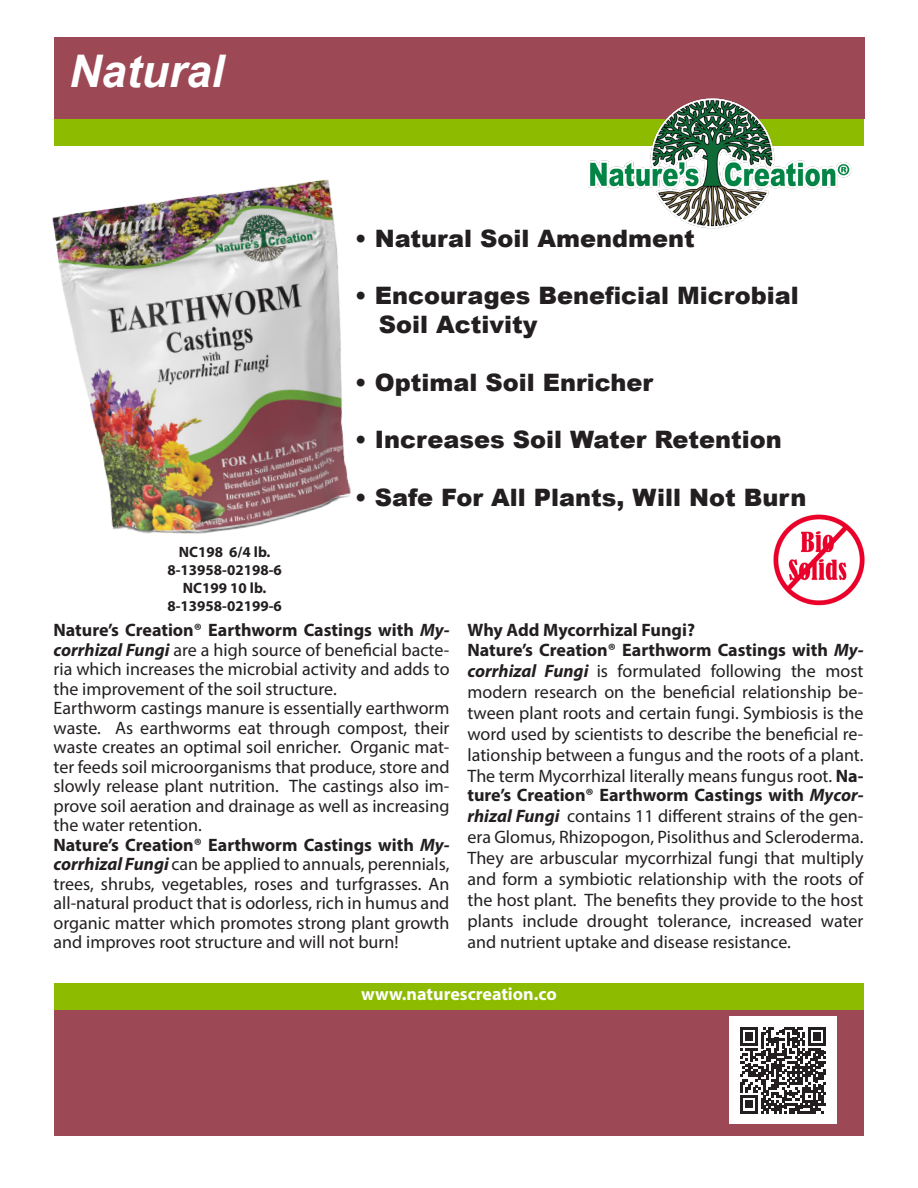
<style>
.page{position:relative;width:918px;height:1188px;background:#fff}
.page>*{position:absolute;margin:0;border:0;box-sizing:border-box;transform-origin:0 0}
.t1{font:italic 700 45px "Arial";color:#fff}
.t2{font:900 24px "Arial";color:#231f20}
.t3{font:18px/19.5px "Myriad Pro";color:#231f20;text-align:justify}
.t4{font:700 18px "Myriad Pro";color:#231f20}
.t5{font:700 18px "Myriad Pro";color:#fff}
.t6{font:700 15px "Myriad Pro";color:#231f20}
.s1{font-weight:700}
.s2{font-weight:700;font-style:italic}
</style>
<div class="page">
<div style="left:54px;top:1009px;width:810px;height:127px;background:#9d4855"></div>
<img style="left:773px;top:514px;width:92px;height:92px">
<div style="left:54px;top:119px;width:810px;height:27px;background:#8dbb00"></div>
<div style="left:54px;top:37px;width:810px;height:82px;background:#9d4855"></div>
<div style="left:54px;top:983px;width:810px;height:27px;background:#8dbb00"></div>
<div style="left:729px;top:1017px;width:108px;height:107px;background:#fff"></div>
<svg style="left:740px;top:1027px;width:86px;height:86px"></svg>
<img style="left:588px;top:98px;width:264px;height:131px">
<img style="left:52px;top:180px;width:299px;height:354px">
<p class="t1" style="left:69px;top:42px;width:157px">Natural</p>
<p class="t6" style="left:179px;top:542px;width:93px">NC198 6/4 lb.</p>
<p class="t6" style="left:167px;top:560px;width:116px">8-13958-02198-6</p>
<p class="t6" style="left:183px;top:578px;width:85px">NC199 10 lb.</p>
<p class="t6" style="left:167px;top:596px;width:116px">8-13958-02199-6</p>
<p class="t2" style="left:355px;top:221px;width:341px">• Natural Soil Amendment</p>
<p class="t2" style="left:355px;top:278px;width:445px">• Encourages Beneficial Microbial</p>
<p class="t2" style="left:379px;top:307px;width:160px">Soil Activity</p>
<p class="t2" style="left:355px;top:365px;width:300px">• Optimal Soil Enricher</p>
<p class="t2" style="left:355px;top:422px;width:428px">• Increases Soil Water Retention</p>
<p class="t2" style="left:355px;top:480px;width:453px">• Safe For All Plants, Will Not Burn</p>
<p class="t3" style="left:54px;top:620px;width:398px"><span class="s1">Nature’s Creation® Earthworm Castings with</span> <span class="s2">My&shy;corrhizal Fungi</span> are a high source of beneficial bacte&shy;ria which increases the microbial activity and adds to the improvement of the soil structure.</p>
<p class="t3" style="left:54px;top:698px;width:398px">Earthworm castings manure is essentially earthworm waste. As earthworms eat through compost, their waste creates an optimal soil enricher. Organic mat&shy;ter feeds soil microorganisms that produce, store and slowly release plant nutrition. The castings also im&shy;prove soil aeration and drainage as well as increasing the water retention.</p>
<p class="t3" style="left:54px;top:834px;width:398px"><span class="s1">Nature’s Creation® Earthworm Castings with</span> <span class="s2">My&shy;corrhizal Fungi</span> can be applied to annuals, perennials, trees, shrubs, vegetables, roses and turfgrasses. An all-natural product that is odorless, rich in humus and organic matter which promotes strong plant growth and improves root structure and will not burn!</p>
<p class="t4" style="left:468px;top:618px;width:229px">Why Add Mycorrhizal Fungi?</p>
<p class="t3" style="left:468px;top:639px;width:398px;line-height:20.9px"><span class="s1">Nature’s Creation® Earthworm Castings with</span> <span class="s2">My&shy;corrhizal Fungi</span> is formulated following the most modern research on the beneficial relationship be&shy;tween plant roots and certain fungi. Symbiosis is the word used by scientists to describe the beneficial re&shy;lationship between a fungus and the roots of a plant.<br>The term Mycorrhizal literally means fungus root. <span class="s1">Na&shy;ture’s Creation® Earthworm Castings with</span> <span class="s2">Mycor&shy;rhizal Fungi</span> contains 11 different strains of the gen&shy;era Glomus, Rhizopogon, Pisolithus and Scleroderma.<br>They are arbuscular mycorrhizal fungi that multiply and form a symbiotic relationship with the roots of the host plant. The benefits they provide to the host plants include drought tolerance, increased water and nutrient uptake and disease resistance.</p>
<p class="t5" style="left:361px;top:982px;width:197px">www.naturescreation.co</p>
</div>
